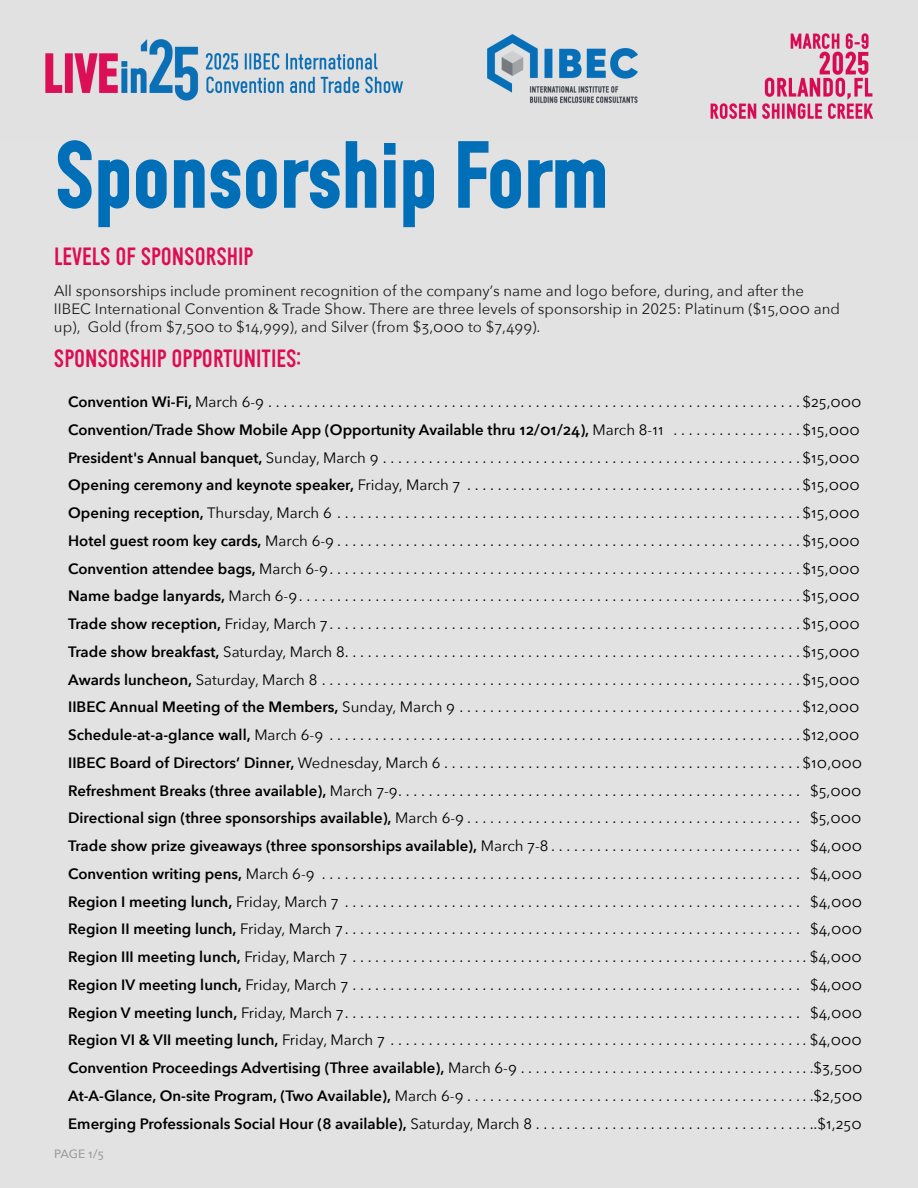
<style>
.page{position:relative;width:918px;height:1188px;background:#fff}
.page>*{position:absolute;margin:0;border:0;box-sizing:border-box;transform-origin:0 0}
.t1{font:91.5px "Framer Sans 700";letter-spacing:-.02em;color:#006fb8}
.t2{font:24px "Framer Sans 600";color:#dc0d53}
.t3{font:15px/27.8px "Avenir Next";color:#000}
.t4{font:15px/18px "Avenir Next";color:#1e1e1e}
.t5{font:500 12px "Avenir Next";color:#9c9c9d}
.s1{font-weight:600}
</style>
<div class="page">
<img style="left:0;top:0;width:918px;height:141px">
<h1 class="t1" style="left:54px;top:106px;width:557px">Sponsorship Form</h1>
<h2 class="t2" style="left:54px;top:239px;width:201px">LEVELS OF SPONSORSHIP</h2>
<p class="t4" style="left:54px;top:281px;width:788px">All sponsorships include prominent recognition of the company’s name and logo before, during, and after the<br>IIBEC International Convention &amp; Trade Show. There are three levels of sponsorship in 2025: Platinum ($15,000 and up), Gold (from $7,500 to $14,999), and Silver (from $3,000 to $7,499).</p>
<h2 class="t2" style="left:54px;top:340px;width:249px">SPONSORSHIP OPPORTUNITIES:</h2>
<p class="t3" style="left:68px;top:387px;width:796px"><span class="s1">Convention Wi-Fi,</span> March 6-9 . . . . . . . . . . . . . . . . . . . . . . . . . . . . . . . . . . . . . . . . . . . . . . . . . . . . . . . . . . . . . . . . . . . . . $25,000<br><span class="s1">Convention/Trade Show Mobile App (Opportunity Available thru 12/01/24),</span> March 8-11 . . . . . . . . . . . . . . . . $15,000<br><span class="s1">President's Annual banquet,</span> Sunday, March 9 . . . . . . . . . . . . . . . . . . . . . . . . . . . . . . . . . . . . . . . . . . . . . . . . . . . . . . $15,000<br><span class="s1">Opening ceremony and keynote speaker,</span> Friday, March 7 . . . . . . . . . . . . . . . . . . . . . . . . . . . . . . . . . . . . . . . . . . . $15,000<br><span class="s1">Opening reception,</span> Thursday, March 6 . . . . . . . . . . . . . . . . . . . . . . . . . . . . . . . . . . . . . . . . . . . . . . . . . . . . . . . . . . . . $15,000<br><span class="s1">Hotel guest room key cards,</span> March 6-9 . . . . . . . . . . . . . . . . . . . . . . . . . . . . . . . . . . . . . . . . . . . . . . . . . . . . . . . . . . . . $15,000<br><span class="s1">Convention attendee bags,</span> March 6-9 . . . . . . . . . . . . . . . . . . . . . . . . . . . . . . . . . . . . . . . . . . . . . . . . . . . . . . . . . . . . . $15,000<br><span class="s1">Name badge lanyards,</span> March 6-9 . . . . . . . . . . . . . . . . . . . . . . . . . . . . . . . . . . . . . . . . . . . . . . . . . . . . . . . . . . . . . . . . . $15,000<br><span class="s1">Trade show reception,</span> Friday, March 7 . . . . . . . . . . . . . . . . . . . . . . . . . . . . . . . . . . . . . . . . . . . . . . . . . . . . . . . . . . . . . $15,000<br><span class="s1">Trade show breakfast,</span> Saturday, March 8............................................................$15,000<br><span class="s1">Awards luncheon,</span> Saturday, March 8 . . . . . . . . . . . . . . . . . . . . . . . . . . . . . . . . . . . . . . . . . . . . . . . . . . . . . . . . . . . . . . $15,000<br><span class="s1">IIBEC Annual Meeting of the Members,</span> Sunday, March 9 . . . . . . . . . . . . . . . . . . . . . . . . . . . . . . . . . . . . . . . . . . . . $12,000<br><span class="s1">Schedule-at-a-glance wall,</span> March 6-9 . . . . . . . . . . . . . . . . . . . . . . . . . . . . . . . . . . . . . . . . . . . . . . . . . . . . . . . . . . . . . $12,000<br><span class="s1">IIBEC Board of Directors’ Dinner,</span> Wednesday, March 6 . . . . . . . . . . . . . . . . . . . . . . . . . . . . . . . . . . . . . . . . . . . . . . $10,000<br><span class="s1">Refreshment Breaks (three available),</span> March 7-9 . . . . . . . . . . . . . . . . . . . . . . . . . . . . . . . . . . . . . . . . . . . . . . . . . . . . $5,000<br><span class="s1">Directional sign (three sponsorships available),</span> March 6-9 . . . . . . . . . . . . . . . . . . . . . . . . . . . . . . . . . . . . . . . . . . . $5,000<br><span class="s1">Trade show prize giveaways (three sponsorships available),</span> March 7-8 . . . . . . . . . . . . . . . . . . . . . . . . . . . . . . . . $4,000<br><span class="s1">Convention writing pens,</span> March 6-9 . . . . . . . . . . . . . . . . . . . . . . . . . . . . . . . . . . . . . . . . . . . . . . . . . . . . . . . . . . . . . . $4,000<br><span class="s1">Region I meeting lunch,</span> Friday, March 7 . . . . . . . . . . . . . . . . . . . . . . . . . . . . . . . . . . . . . . . . . . . . . . . . . . . . . . . . . . . $4,000<br><span class="s1">Region II meeting lunch,</span> Friday, March 7 . . . . . . . . . . . . . . . . . . . . . . . . . . . . . . . . . . . . . . . . . . . . . . . . . . . . . . . . . . . $4,000<br><span class="s1">Region III meeting lunch,</span> Friday, March 7 . . . . . . . . . . . . . . . . . . . . . . . . . . . . . . . . . . . . . . . . . . . . . . . . . . . . . . . . . . . $4,000<br><span class="s1">Region IV meeting lunch,</span> Friday, March 7 . . . . . . . . . . . . . . . . . . . . . . . . . . . . . . . . . . . . . . . . . . . . . . . . . . . . . . . . . . $4,000<br><span class="s1">Region V meeting lunch,</span> Friday, March 7 . . . . . . . . . . . . . . . . . . . . . . . . . . . . . . . . . . . . . . . . . . . . . . . . . . . . . . . . . . . $4,000<br><span class="s1">Region VI &amp; VII meeting lunch,</span> Friday, March 7 . . . . . . . . . . . . . . . . . . . . . . . . . . . . . . . . . . . . . . . . . . . . . . . . . . . . . . $4,000<br><span class="s1">Convention Proceedings Advertising (Three available),</span> March 6-9 . . . . . . . . . . . . . . . . . . . . . . . . . . . . . . . . . . . . . .$3,500<br><span class="s1">At-A-Glance, On-site Program, (Two Available),</span> March 6-9 . . . . . . . . . . . . . . . . . . . . . . . . . . . . . . . . . . . . . . . . . . . . .$2,500<br><span class="s1">Emerging Professionals Social Hour (8 available),</span> Saturday, March 8 . . . . . . . . . . . . . . . . . . . . . . . . . . . . . . . . . . . ..$1,250</p>
<p class="t5" style="left:54px;top:1144px;width:52px">PAGE 1/5</p>
</div>
